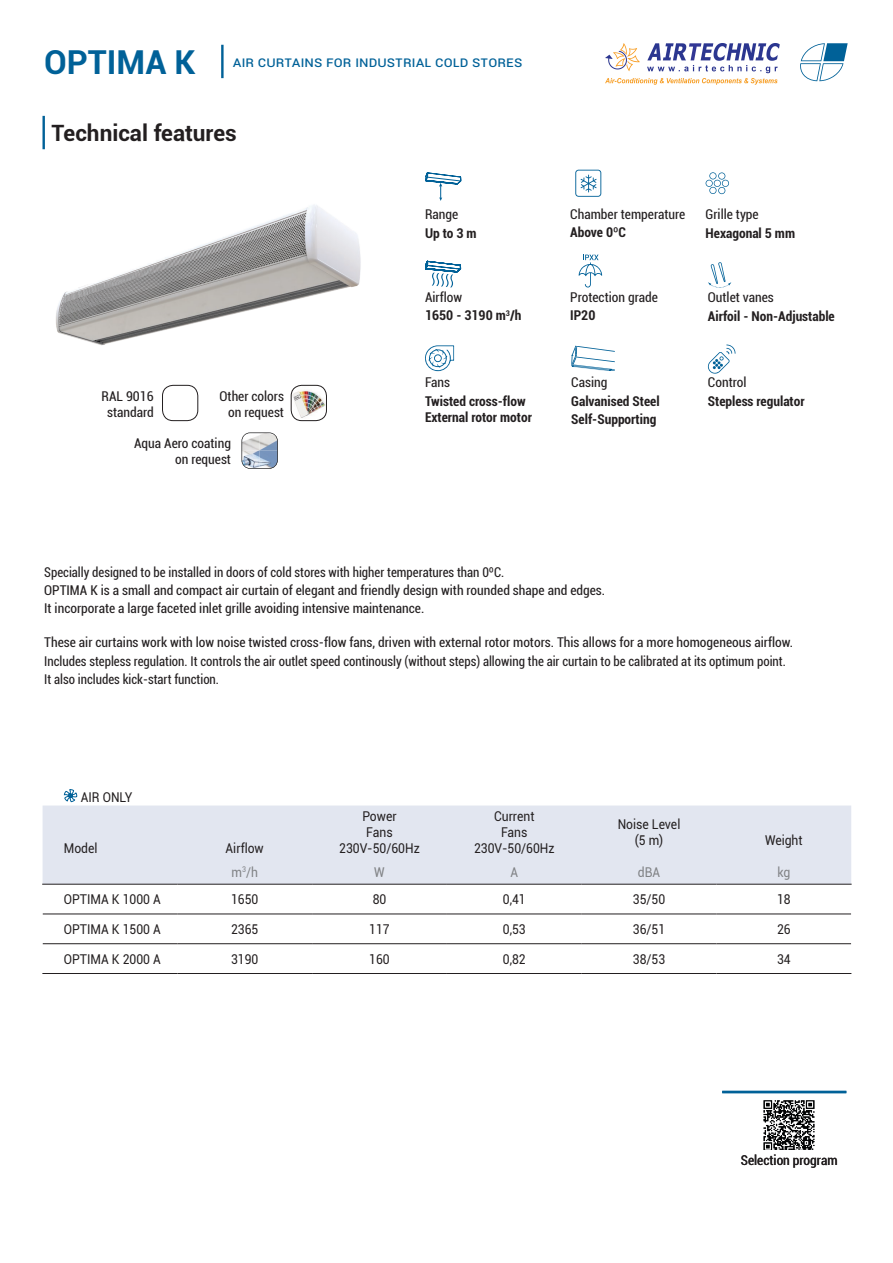
<style>
.page{position:relative;width:893px;height:1263px;background:#fff}
.page>*{position:absolute;margin:0;border:0;box-sizing:border-box;transform-origin:0 0}
.t1{font:700 22.5px "Roboto";color:#231f20}
.t2{font:15px "Roboto";color:#006198}
.t3{font:condensed 13.5px/16.2px "Roboto";color:#231f20;text-align:right}
.t4{font:condensed 13.5px/18px "Roboto";color:#231f20;scale:.95 1}
.t5{font:13.5px/16.2px "Roboto";color:#231f20;text-align:center;scale:.9 1}
.t6{font:700 condensed 13.5px/18px "Roboto";color:#231f20}
.t7{font:13.5px "Roboto";color:#808285;scale:.9 1}
.s1{font-weight:700;font-size:33px}
</style>
<div class="page">
<svg style="left:800px;top:43px;width:48px;height:38px"></svg>
<hr style="left:42px;top:116px;width:3px;height:33px;background:#006198">
<img style="left:56px;top:205px;width:305px;height:141px">
<hr style="left:221px;top:45px;width:3px;height:33px;background:#006198">
<svg style="left:425px;top:172px;width:37px;height:29px"></svg>
<svg style="left:706px;top:172px;width:23px;height:22px"></svg>
<svg style="left:425px;top:260px;width:36px;height:27px"></svg>
<svg style="left:708px;top:262px;width:23px;height:26px"></svg>
<svg style="left:425px;top:345px;width:29px;height:26px"></svg>
<svg style="left:571px;top:346px;width:44px;height:25px"></svg>
<div style="left:162px;top:385px;width:36px;height:36px;border:1px solid #231f20;border-radius:11px"></div>
<img style="left:292px;top:387px;width:35px;height:31px">
<div style="left:291px;top:385px;width:36px;height:36px;border:1px solid #231f20;border-radius:11px"></div>
<img style="left:763px;top:1101px;width:52px;height:49px">
<svg style="left:708px;top:345px;width:27px;height:29px"></svg>
<hr style="left:722px;top:1091px;width:124px;height:2px;background:#006198">
<svg style="left:579px;top:255px;width:23px;height:33px"></svg>
<svg style="left:575px;top:170px;width:26px;height:27px"></svg>
<svg style="left:242px;top:432px;width:36px;height:37px"></svg>
<div style="left:43px;top:805px;width:808px;height:79px;background:#e2e6f0"></div>
<svg style="left:43px;top:913px;width:808px;height:32px"></svg>
<hr style="left:42px;top:884px;width:135px;height:1px;background:#231f20">
<hr style="left:177px;top:884px;width:135px;height:1px;background:#231f20">
<hr style="left:312px;top:884px;width:135px;height:1px;background:#231f20">
<hr style="left:447px;top:884px;width:135px;height:1px;background:#231f20">
<hr style="left:582px;top:884px;width:134px;height:1px;background:#231f20">
<hr style="left:716px;top:884px;width:136px;height:1px;background:#231f20">
<hr style="left:43px;top:914px;width:134px;height:1px;background:#231f20">
<hr style="left:177px;top:914px;width:135px;height:1px;background:#231f20">
<hr style="left:312px;top:914px;width:135px;height:1px;background:#231f20">
<hr style="left:447px;top:914px;width:135px;height:1px;background:#231f20">
<hr style="left:582px;top:914px;width:134px;height:1px;background:#231f20">
<hr style="left:716px;top:914px;width:135px;height:1px;background:#231f20">
<hr style="left:43px;top:943px;width:134px;height:1px;background:#231f20">
<hr style="left:177px;top:943px;width:135px;height:1px;background:#231f20">
<hr style="left:312px;top:943px;width:135px;height:1px;background:#231f20">
<hr style="left:447px;top:943px;width:135px;height:1px;background:#231f20">
<hr style="left:582px;top:943px;width:134px;height:1px;background:#231f20">
<hr style="left:716px;top:943px;width:135px;height:1px;background:#231f20">
<hr style="left:42px;top:973px;width:135px;height:1px;background:#231f20">
<hr style="left:177px;top:973px;width:135px;height:1px;background:#231f20">
<hr style="left:312px;top:973px;width:135px;height:1px;background:#231f20">
<hr style="left:447px;top:973px;width:135px;height:1px;background:#231f20">
<hr style="left:582px;top:973px;width:134px;height:1px;background:#231f20">
<hr style="left:716px;top:973px;width:135px;height:1px;background:#231f20">
<svg style="left:64px;top:789px;width:13px;height:13px"></svg>
<img style="left:606px;top:43px;width:174px;height:42px">
<p class="t2" style="left:44px;top:51px;width:479px"><span class="s1">OPTIMA K</span> Air Curtains FOR industrial COLD STORES</p>
<h1 class="t1" style="left:52px;top:117px;width:187px">Technical features</h1>
<p class="t3" style="left:102px;top:388px;width:54px;text-align:center">RAL 9016 standard</p>
<p class="t3" style="left:220px;top:387px;width:66px">Other colors on request</p>
<p class="t3" style="left:134px;top:435px;width:98px">Aqua Aero coating on request</p>
<p class="t3" style="left:425px;top:206px;width:35px">Range</p>
<p class="t3" style="left:570px;top:206px;width:117px">Chamber temperature</p>
<p class="t3" style="left:706px;top:206px;width:55px">Grille type</p>
<p class="t6" style="left:425px;top:224px;width:53px">Up to 3 m</p>
<p class="t6" style="left:570px;top:222px;width:57px">Above 0ºC</p>
<p class="t6" style="left:706px;top:224px;width:91px">Hexagonal 5 mm</p>
<p class="t3" style="left:425px;top:289px;width:39px">Airflow</p>
<p class="t3" style="left:570px;top:288px;width:89px">Protection grade</p>
<p class="t3" style="left:708px;top:289px;width:67px">Outlet vanes</p>
<p class="t6" style="left:425px;top:306px;width:98px">1650 - 3190 m<sup>3</sup>/h</p>
<p class="t6" style="left:570px;top:306px;width:27px">IP20</p>
<p class="t6" style="left:708px;top:306px;width:128px">Airfoil - Non-Adjustable</p>
<p class="t3" style="left:425px;top:374px;width:27px">Fans</p>
<p class="t6" style="left:425px;top:392px;width:108px;line-height:16.2px">Twisted cross-flow<br>External rotor motor</p>
<p class="t3" style="left:571px;top:374px;width:38px">Casing</p>
<p class="t6" style="left:571px;top:392px;width:90px">Galvanised Steel<br>Self-Supporting</p>
<p class="t3" style="left:708px;top:374px;width:40px">Control</p>
<p class="t6" style="left:708px;top:392px;width:98px">Stepless regulator</p>
<p class="t4" style="left:44px;top:562px;width:592px">Specially designed to be installed in doors of cold stores with higher temperatures than 0ºC.<br>OPTIMA K is a small and compact air curtain of elegant and friendly design with rounded shape and edges.<br>It incorporate a large faceted inlet grille avoiding intensive maintenance.</p>
<p class="t3" style="left:44px;top:632px;width:750px;line-height:18.8px;text-align:left">These air curtains work with low noise twisted cross-flow fans, driven with external rotor motors. This allows for a more homogeneous airflow.<br>Includes stepless regulation. It controls the air outlet speed continously (without steps) allowing the air curtain to be calibrated at its optimum point.<br>It also includes kick-start function.</p>
<p class="t5" style="left:81px;top:789px;width:59px">AIR ONLY</p>
<p class="t5" style="left:64px;top:840px;width:39px">Model</p>
<p class="t5" style="left:226px;top:840px;width:44px">Airflow</p>
<p class="t5" style="left:339px;top:807px;width:91px">Power<br>Fans<br>230V-50/60Hz</p>
<p class="t5" style="left:474px;top:807px;width:91px">Current<br>Fans<br>230V-50/60Hz</p>
<p class="t5" style="left:618px;top:815px;width:71px">Noise Level (5 m)</p>
<p class="t5" style="left:765px;top:832px;width:43px">Weight</p>
<p class="t7" style="left:231px;top:862px;width:31px">m<sup>3</sup>/h</p>
<p class="t7" style="left:374px;top:862px;width:13px">W</p>
<p class="t7" style="left:510px;top:862px;width:10px">A</p>
<p class="t7" style="left:638px;top:862px;width:26px">dBA</p>
<p class="t7" style="left:777px;top:862px;width:16px">kg</p>
<p class="t5" style="left:64px;top:891px;width:109px">OPTIMA K 1000 A</p>
<p class="t5" style="left:231px;top:891px;width:32px">1650</p>
<p class="t5" style="left:373px;top:891px;width:17px">80</p>
<p class="t5" style="left:503px;top:891px;width:27px">0,41</p>
<p class="t5" style="left:633px;top:891px;width:38px">35/50</p>
<p class="t5" style="left:777px;top:891px;width:17px">18</p>
<p class="t5" style="left:64px;top:920px;width:109px">OPTIMA K 1500 A</p>
<p class="t5" style="left:231px;top:920px;width:32px">2365</p>
<p class="t5" style="left:369px;top:920px;width:24px">117</p>
<p class="t5" style="left:503px;top:920px;width:27px">0,53</p>
<p class="t5" style="left:633px;top:920px;width:38px">36/51</p>
<p class="t5" style="left:777px;top:920px;width:17px">26</p>
<p class="t5" style="left:64px;top:950px;width:109px">OPTIMA K 2000 A</p>
<p class="t5" style="left:231px;top:950px;width:32px">3190</p>
<p class="t5" style="left:369px;top:950px;width:24px">160</p>
<p class="t5" style="left:503px;top:950px;width:27px">0,82</p>
<p class="t5" style="left:633px;top:950px;width:38px">38/53</p>
<p class="t5" style="left:777px;top:950px;width:17px">34</p>
<p class="t3" style="left:741px;top:1151px;width:98px">Selection program</p>
</div>
